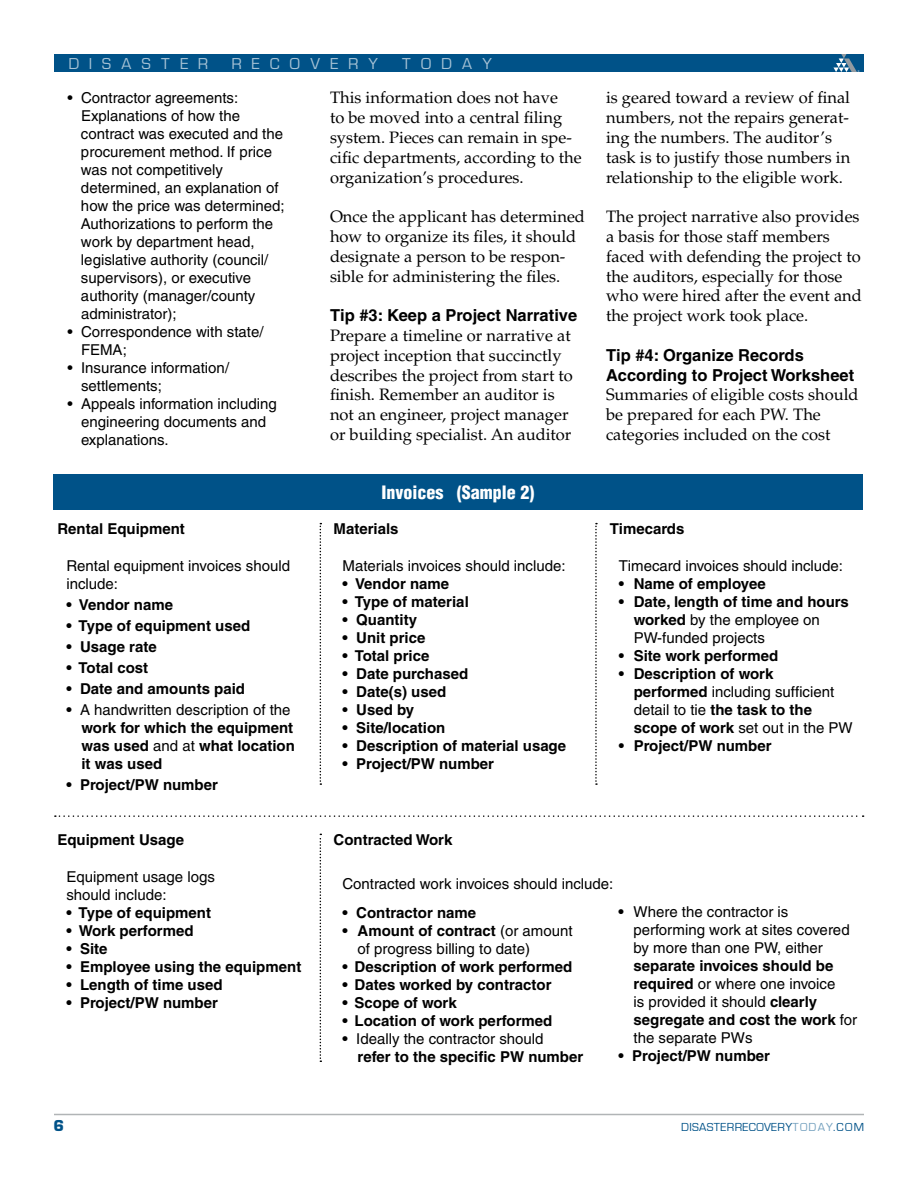
<style>
.page{position:relative;width:918px;height:1188px;background:#fff}
.page>*{position:absolute;margin:0;border:0;box-sizing:border-box;transform-origin:0 0}
.t1{font:900 condensed 18px "Helvetica";color:#fff}
.t2{font:16.5px/19.8px "Palatino LT Std";color:#000}
.t3{font:700 16.5px/19.8px "Helvetica";color:#000}
.t4{font:700 15px/18px "Helvetica";color:#000}
.t5{font:15px/18px "Helvetica";color:#000}
.t6{font:15px "Eurostile SHOP";letter-spacing:.7em;color:#a6c2d5}
.t7{font:12px "Eurostile";letter-spacing:.03em;color:#005288}
.s1{font-weight:400}
.s2{font-weight:700}
.s3{color:#73a0be}
</style>
<div class="page">
<hr style="left:54px;top:1114px;width:810px;height:1px;background:#b1b4b6">
<div style="left:54px;top:54px;width:810px;height:18px;background:#005288"></div>
<svg style="left:833px;top:54px;width:26px;height:18px"></svg>
<svg style="left:55px;top:815px;width:809px;height:2px"></svg>
<div style="left:53px;top:474px;width:810px;height:36px;background:#005288"></div>
<svg style="left:320px;top:523px;width:1px;height:262px"></svg>
<svg style="left:595px;top:523px;width:2px;height:262px"></svg>
<svg style="left:320px;top:834px;width:1px;height:228px"></svg>
<p class="t6" style="left:69px;top:55px;width:140px">DISASTER</p>
<p class="t6" style="left:232px;top:55px;width:147px">RECOVERY</p>
<p class="t6" style="left:402px;top:55px;width:91px">TODAY</p>
<p class="t5" style="left:81px;top:89px;width:205px;text-indent:-13px">• Contractor agreements:<br>Explanations of how the contract was executed and the procurement method. If price was not competitively determined, an explanation of how the price was determined;<br>Authorizations to perform the work by department head, legislative authority (council/ supervisors), or executive authority (manager/county administrator);</p>
<p class="t5" style="left:81px;top:323px;width:184px;text-indent:-14px">• Correspondence with state/<br>FEMA;</p>
<p class="t5" style="left:81px;top:359px;width:150px;text-indent:-14px">• Insurance information/ settlements;</p>
<p class="t5" style="left:81px;top:395px;width:197px;text-indent:-14px">• Appeals information including engineering documents and explanations.</p>
<p class="t2" style="left:330px;top:88px;width:253px">This information does not have<br>to be moved into a central filing system. Pieces can remain in spe&shy;cific departments, according to the organization’s procedures.</p>
<p class="t2" style="left:330px;top:207px;width:257px">Once the applicant has determined how to organize its files, it should designate a person to be respon&shy;sible for administering the files.</p>
<p class="t3" style="left:330px;top:305px;width:249px">Tip #3: Keep a Project Narrative</p>
<p class="t2" style="left:330px;top:326px;width:244px">Prepare a timeline or narrative at project inception that succinctly describes the project from start to finish. Remember an auditor is not an engineer, project manager or building specialist. An auditor</p>
<p class="t4" style="left:57px;top:520px;width:129px">Rental Equipment</p>
<p class="t5" style="left:66px;top:557px;width:225px">Rental equipment invoices should include:</p>
<p class="t4" style="left:66px;top:596px;width:108px">• Vendor name</p>
<p class="t4" style="left:66px;top:617px;width:185px">• Type of equipment used</p>
<p class="t4" style="left:66px;top:638px;width:92px">• Usage rate</p>
<p class="t4" style="left:66px;top:659px;width:83px">• Total cost</p>
<p class="t4" style="left:66px;top:680px;width:180px">• Date and amounts paid</p>
<p class="t4" style="left:81px;top:701px;width:215px;text-indent:-15px">• <span class="s1">A handwritten description of the </span>work for which the equipment was used <span class="s1">and at</span> what location it was used</p>
<p class="t4" style="left:66px;top:776px;width:153px">• Project/PW number</p>
<p class="t1" style="left:381px;top:481px;width:155px">Invoices (Sample 2)</p>
<p class="t4" style="left:334px;top:520px;width:67px">Materials</p>
<p class="t5" style="left:343px;top:557px;width:224px">Materials invoices should include:</p>
<p class="t4" style="left:343px;top:575px;width:108px">• Vendor name</p>
<p class="t4" style="left:343px;top:593px;width:128px">• Type of material</p>
<p class="t4" style="left:343px;top:611px;width:76px">• Quantity</p>
<p class="t4" style="left:343px;top:629px;width:84px">• Unit price</p>
<p class="t4" style="left:343px;top:647px;width:88px">• Total price</p>
<p class="t4" style="left:343px;top:665px;width:127px">• Date purchased</p>
<p class="t4" style="left:343px;top:683px;width:105px">• Date(s) used</p>
<p class="t4" style="left:343px;top:701px;width:73px">• Used by</p>
<p class="t4" style="left:343px;top:719px;width:104px">• Site/location</p>
<p class="t4" style="left:343px;top:737px;width:225px">• Description of material usage</p>
<p class="t4" style="left:343px;top:755px;width:153px">• Project/PW number</p>
<p class="t2" style="left:606px;top:88px;width:246px">is geared toward a review of final numbers, not the repairs generat&shy;ing the numbers. The auditor’s task is to justify those numbers in relationship to the eligible work.</p>
<p class="t2" style="left:606px;top:207px;width:257px">The project narrative also provides a basis for those staff members faced with defending the project to the auditors, especially for those who were hired after the event and the project work took place.</p>
<p class="t3" style="left:606px;top:345px;width:250px">Tip #4: Organize Records<br>According to Project Worksheet</p>
<p class="t2" style="left:606px;top:385px;width:254px">Summaries of eligible costs should be prepared for each PW. The categories included on the cost</p>
<p class="t4" style="left:610px;top:520px;width:76px">Timecards</p>
<p class="t5" style="left:619px;top:557px;width:226px">Timecard invoices should include:</p>
<p class="t4" style="left:619px;top:575px;width:149px">• Name of employee</p>
<p class="t4" style="left:634px;top:593px;width:217px;text-indent:-15px">• Date, length of time and hours worked <span class="s1">by the employee on<br>PW-funded projects</span></p>
<p class="t4" style="left:619px;top:647px;width:161px">• Site work performed</p>
<p class="t4" style="left:634px;top:665px;width:220px;text-indent:-15px">• Description of work<br>performed <span class="s1">including sufficient detail to tie</span> the task to the scope of work <span class="s1">set out in the PW</span></p>
<p class="t4" style="left:619px;top:737px;width:154px">• Project/PW number</p>
<p class="t4" style="left:57px;top:831px;width:128px">Equipment Usage</p>
<p class="t5" style="left:66px;top:868px;width:150px">Equipment usage logs should include:</p>
<p class="t4" style="left:66px;top:903px;width:146px">• Type of equipment</p>
<p class="t4" style="left:66px;top:921px;width:129px">• Work performed</p>
<p class="t4" style="left:66px;top:939px;width:43px">• Site</p>
<p class="t4" style="left:66px;top:957px;width:236px">• Employee using the equipment</p>
<p class="t4" style="left:66px;top:975px;width:158px">• Length of time used</p>
<p class="t4" style="left:66px;top:993px;width:153px">• Project/PW number</p>
<p class="t4" style="left:334px;top:831px;width:120px">Contracted Work</p>
<p class="t5" style="left:342px;top:874px;width:273px">Contracted work invoices should include:</p>
<p class="t4" style="left:343px;top:903px;width:135px">• Contractor name</p>
<p class="t5" style="left:358px;top:922px;width:217px;text-indent:-15px"><span class="s2">• Amount of contract</span> (or amount of progress billing to date)</p>
<p class="t4" style="left:343px;top:957px;width:231px">• Description of work performed</p>
<p class="t4" style="left:343px;top:975px;width:210px">• Dates worked by contractor</p>
<p class="t4" style="left:343px;top:993px;width:116px">• Scope of work</p>
<p class="t4" style="left:343px;top:1011px;width:211px">• Location of work performed</p>
<p class="t4" style="left:358px;top:1029px;width:227px;text-indent:-15px">• <span class="s1">Ideally the contractor should<br></span>refer to the specific PW number</p>
<p class="t5" style="left:634px;top:903px;width:218px;text-indent:-15px"><span class="s2">•</span> Where the contractor is performing work at sites covered by more than one PW, either</p>
<p class="t4" style="left:634px;top:957px;width:225px">separate invoices should be required <span class="s1">or where one invoice<br>is provided it should</span> clearly segregate and cost the work <span class="s1">for the separate PWs</span></p>
<p class="t4" style="left:619px;top:1047px;width:153px">• Project/PW number</p>
<p class="t7" style="left:681px;top:1121px;width:184px">DISASTERRECOVERY<span class="s3">TODAY</span>.COM</p>
</div>
